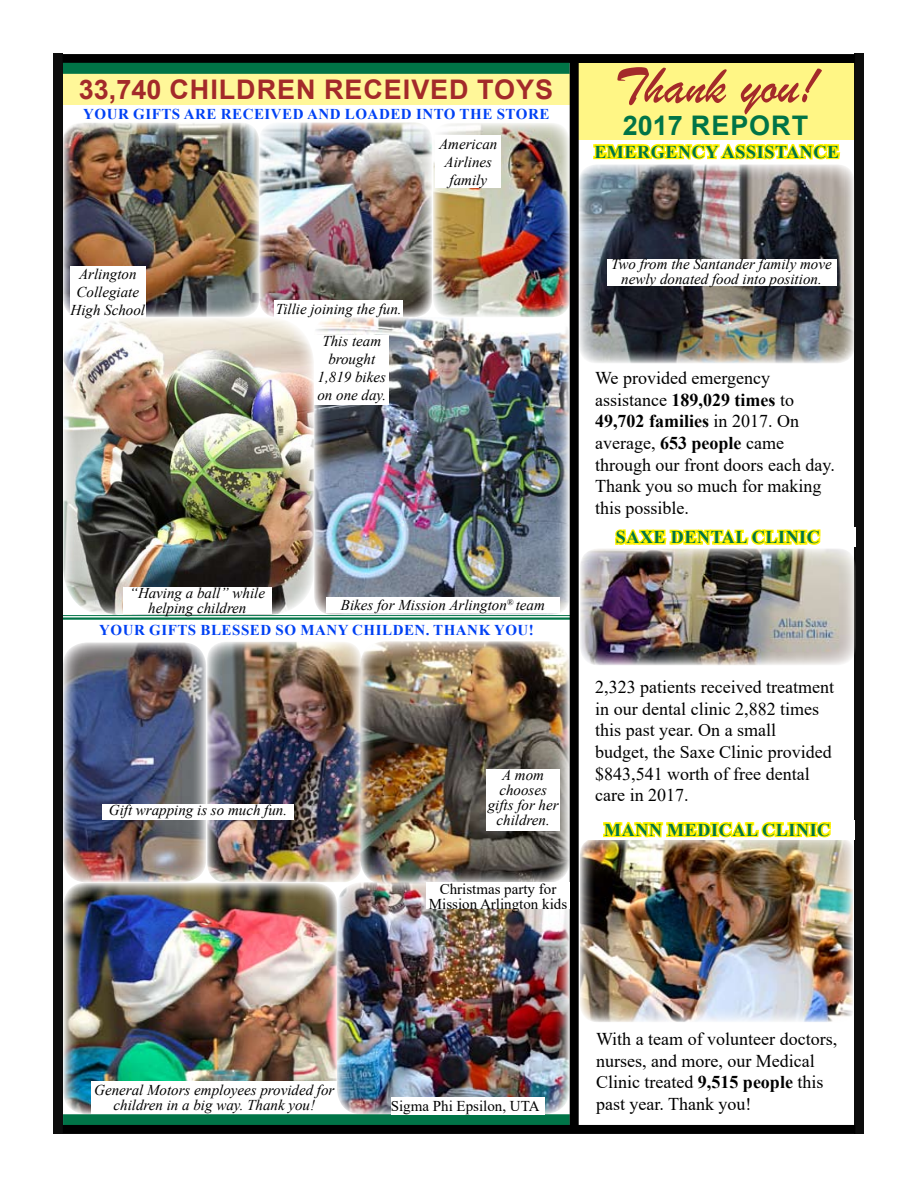
<style>
.page{position:relative;width:918px;height:1188px;background:#fff}
.page>*{position:absolute;margin:0;border:0;box-sizing:border-box;transform-origin:0 0}
.t1{font:54px "Brush Script";color:#a32a2a}
.t2{font:700 27px "Arial";letter-spacing:.035em;color:#a32a2a}
.t3{font:700 27px "Arial";letter-spacing:.035em;color:#007447}
.t4{font:18px/21.6px "Times New Roman";color:#000}
.t5{font:700 18px "Times New Roman";letter-spacing:.035em;color:#007447}
.t6{font:italic 15px/18px "Times New Roman";color:#000;text-align:center}
.t7{font:700 15px "Times New Roman";letter-spacing:.035em;color:#0041f4}
.t8{font:15px/15px "Times New Roman";color:#000;text-align:center}
.s1{font-weight:700}
</style>
<div class="page">
<div style="left:63px;top:74px;width:507px;height:31px;background:#fff799"></div>
<div style="left:63px;top:54px;width:792px;height:9px;background:#000"></div>
<img style="left:64px;top:122px;width:506px;height:493px">
<img style="left:64px;top:882px;width:505px;height:232px">
<div style="left:63px;top:63px;width:507px;height:11px;background:#007447"></div>
<div style="left:63px;top:1114px;width:507px;height:11px;background:#007447"></div>
<div style="left:577px;top:110px;width:278px;height:30px;background:#fff685"></div>
<div style="left:576px;top:63px;width:279px;height:47px;background:#fff685"></div>
<svg style="left:593px;top:143px;width:248px;height:17px"></svg>
<div style="left:854px;top:54px;width:12px;height:1081px;background:#000;opacity:.5"></div>
<img style="left:580px;top:840px;width:273px;height:182px">
<div style="left:580px;top:820px;width:275px;height:19px;background:#fff"></div>
<svg style="left:603px;top:821px;width:228px;height:17px"></svg>
<hr style="left:63px;top:615px;width:508px;height:1px;background:#007447">
<hr style="left:63px;top:617px;width:508px;height:3px;background:#007447">
<img style="left:64px;top:642px;width:296px;height:240px">
<img style="left:579px;top:164px;width:276px;height:200px">
<div style="left:52px;top:53px;width:12px;height:1081px;background:#0d0d0d"></div>
<div style="left:70px;top:267px;width:75px;height:51px;background:#fff"></div>
<div style="left:274px;top:301px;width:129px;height:16px;background:#fff"></div>
<div style="left:435px;top:135px;width:66px;height:53px;background:#fff"></div>
<div style="left:326px;top:597px;width:234px;height:16px;background:#fff"></div>
<div style="left:123px;top:587px;width:149px;height:27px;background:#fff"></div>
<div style="left:315px;top:335px;width:74px;height:70px;background:#fff"></div>
<div style="left:63px;top:621px;width:507px;height:17px;background:#fff"></div>
<img style="left:360px;top:641px;width:210px;height:243px">
<div style="left:487px;top:769px;width:73px;height:62px;background:#fff"></div>
<div style="left:102px;top:804px;width:192px;height:16px;background:#fff"></div>
<div style="left:607px;top:259px;width:229px;height:27px;background:#fff"></div>
<div style="left:580px;top:527px;width:276px;height:20px;background:#fff"></div>
<svg style="left:615px;top:529px;width:206px;height:16px"></svg>
<img style="left:580px;top:548px;width:276px;height:117px">
<div style="left:570px;top:63px;width:9px;height:1062px;background:#000"></div>
<div style="left:92px;top:1082px;width:245px;height:32px;background:#fff"></div>
<div style="left:391px;top:1097px;width:153px;height:17px;background:#fff"></div>
<div style="left:426px;top:882px;width:144px;height:27px;background:#fff"></div>
<div style="left:63px;top:1125px;width:792px;height:9px;background:#000"></div>
<h2 class="t2" style="left:79px;top:71px;width:476px">33,740 CHILDREN RECEIVED TOYS</h2>
<p class="t7" style="left:83px;top:103px;width:468px">YOUR GIFTS ARE RECEIVED AND LOADED INTO THE STORE</p>
<p class="t6" style="left:439px;top:134px;width:60px">American<br>Airlines family</p>
<h1 class="t1" style="left:614px;top:53px;width:204px">Thank you!</h1>
<p class="t5" style="left:594px;top:139px;width:140px">EMERGENCY ASS</p>
<p class="t5" style="left:757px;top:139px;width:84px">ISTANCE</p>
<h2 class="t3" style="left:623px;top:106px;width:187px">2017 REPORT</h2>
<p class="t6" style="left:71px;top:265px;width:76px">Arlington<br>Collegiate<br>High School</p>
<p class="t6" style="left:276px;top:300px;width:127px">Tillie joining the fun.</p>
<p class="t6" style="left:317px;top:331px;width:70px">This team brought<br>1,819 bikes on one day.</p>
<p class="t6" style="left:130px;top:585px;width:137px;line-height:15px">“Having a ball” while helping children</p>
<p class="t6" style="left:341px;top:596px;width:205px">Bikes for Mission Arlington<sup>®</sup> team</p>
<p class="t7" style="left:99px;top:619px;width:436px">YOUR GIFTS BLESSED SO MANY CHILDEN. THANK YOU!</p>
<p class="t6" style="left:109px;top:800px;width:180px">Gift wrapping is so much fun.</p>
<p class="t6" style="left:488px;top:767px;width:72px;line-height:15px">A mom chooses gifts for her children.</p>
<p class="t8" style="left:429px;top:881px;width:140px">Christmas party for<br>Mission Arlington kids</p>
<p class="t6" style="left:611px;top:256px;width:222px;line-height:15px">Two from the Santander family move newly donated food into position.</p>
<p class="t4" style="left:595px;top:367px;width:241px">We provided emergency assistance <span class="s1">189,029 TIMES</span> to<br><span class="s1">49,702 FAMILIES</span> in 2017. On average, <span class="s1">653 PEOPLE</span> came through our front doors each day.<br>Thank you so much for making this possible.</p>
<p class="t5" style="left:616px;top:524px;width:206px">SAXE DENTAL CLINIC</p>
<p class="t4" style="left:595px;top:676px;width:240px">2,323 patients received treatment in our dental clinic 2,882 times this past year. On a small budget, the Saxe Clinic provided $843,541 worth of free dental care in 2017.</p>
<p class="t5" style="left:604px;top:817px;width:228px">MANN MEDICAL CLINIC</p>
<p class="t6" style="left:94px;top:1082px;width:242px;line-height:15px">General Motors employees provided for children in a big way. Thank you!</p>
<p class="t8" style="left:391px;top:1098px;width:150px">Sigma Phi Epsilon, UTA</p>
<p class="t4" style="left:596px;top:1028px;width:243px">With a team of volunteer doctors, nurses, and more, our Medical<br>Clinic treated <span class="s1">9,515 PEOPLE</span> this past year. Thank you!</p>
</div>
